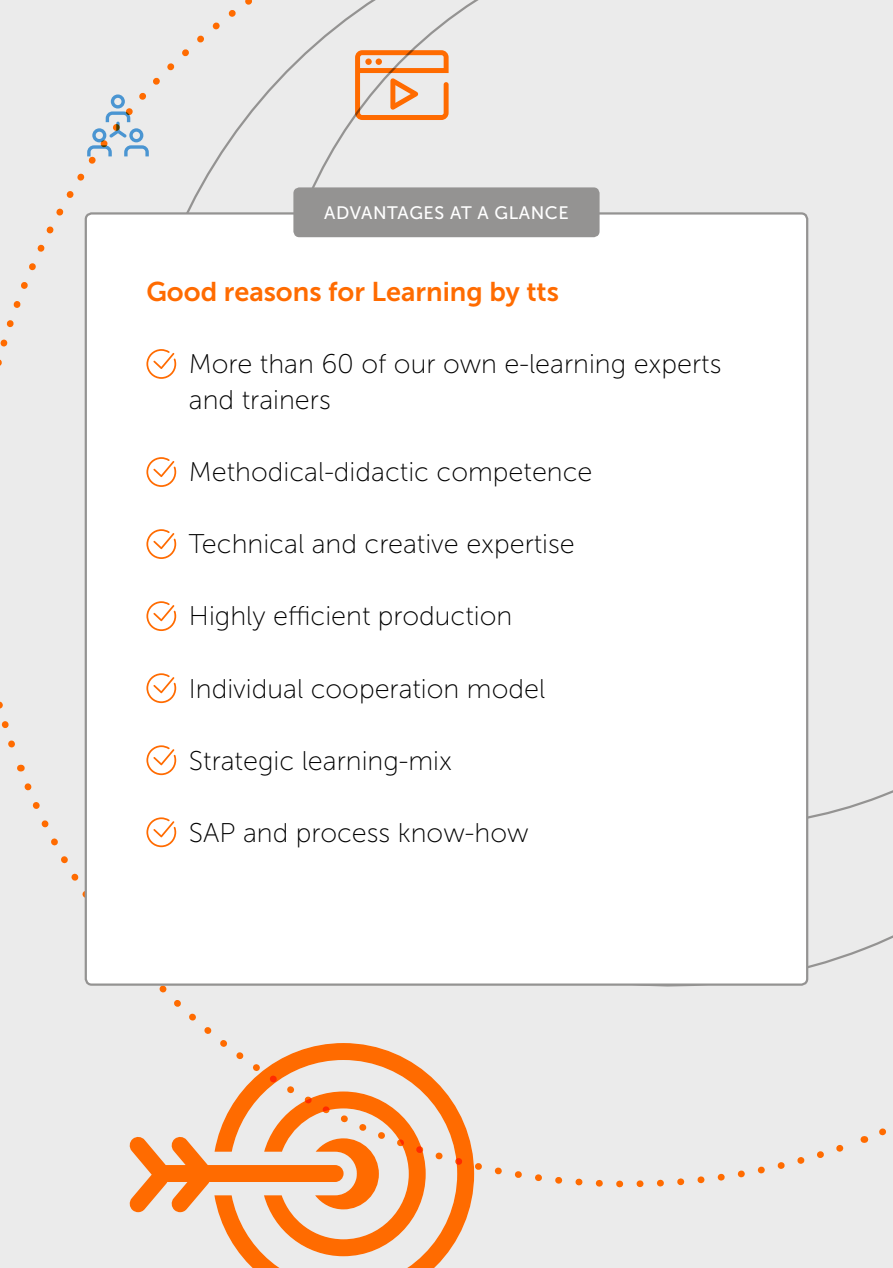
<style>
.page{position:relative;width:893px;height:1268px;background:#fff}
.page>*{position:absolute;margin:0;border:0;box-sizing:border-box;transform-origin:0 0}
.t1{font:27px/36px "Museo Sans 100";color:#000}
.t2{font:27px "Museo Sans 700";color:#ff6b00}
.t3{font:18px "Museo Sans 500";letter-spacing:.03em;color:#fff}
</style>
<div class="page">
<div style="left:62px;top:0;width:831px;height:1055px;background:#ebebeb"></div>
<div style="left:19px;top:777px;width:844px;height:487px;background:#ebebeb"></div>
<div style="left:392px;top:0;width:501px;height:285px;background:#ebebeb"></div>
<div style="left:0;top:0;width:382px;height:767px;background:#ebebeb"></div>
<div style="left:874px;top:292px;width:19px;height:848px;background:#ebebeb"></div>
<div style="left:86px;top:213px;width:721px;height:771px;background:#fff;border-radius:6px"></div>
<svg style="left:146px;top:349px;width:30px;height:30px"></svg>
<svg style="left:146px;top:457px;width:30px;height:30px"></svg>
<svg style="left:146px;top:529px;width:30px;height:30px"></svg>
<svg style="left:146px;top:601px;width:30px;height:30px"></svg>
<svg style="left:146px;top:673px;width:30px;height:30px"></svg>
<svg style="left:146px;top:745px;width:30px;height:30px"></svg>
<svg style="left:146px;top:817px;width:30px;height:30px"></svg>
<div style="left:293px;top:187px;width:307px;height:50px;background:#949392;border-radius:6px"></div>
<svg style="left:87px;top:94px;width:62px;height:62px;background:#cad5dd"></svg>
<svg style="left:214px;top:1042px;width:260px;height:225px;background:#f1c3a3"></svg>
<svg style="left:129px;top:1091px;width:297px;height:164px;background:#f2bd97"></svg>
<svg style="left:355px;top:50px;width:94px;height:70px;background:#efbb96"></svg>
<p class="t3" style="left:324px;top:203px;width:246px">ADVANTAGES AT A GLANCE</p>
<p class="t2" style="left:146px;top:277px;width:414px">Good reasons for Learning by tts</p>
<p class="t1" style="left:189px;top:346px;width:534px">More than 60 of our own e-learning experts and trainers</p>
<p class="t1" style="left:189px;top:454px;width:405px">Methodical-didactic competence</p>
<p class="t1" style="left:189px;top:526px;width:387px">Technical and creative expertise</p>
<p class="t1" style="left:189px;top:598px;width:325px">Highly efficient production</p>
<p class="t1" style="left:189px;top:670px;width:358px">Individual cooperation model</p>
<p class="t1" style="left:189px;top:742px;width:265px">Strategic learning-mix</p>
<p class="t1" style="left:189px;top:814px;width:341px">SAP and process know-how</p>
</div>
